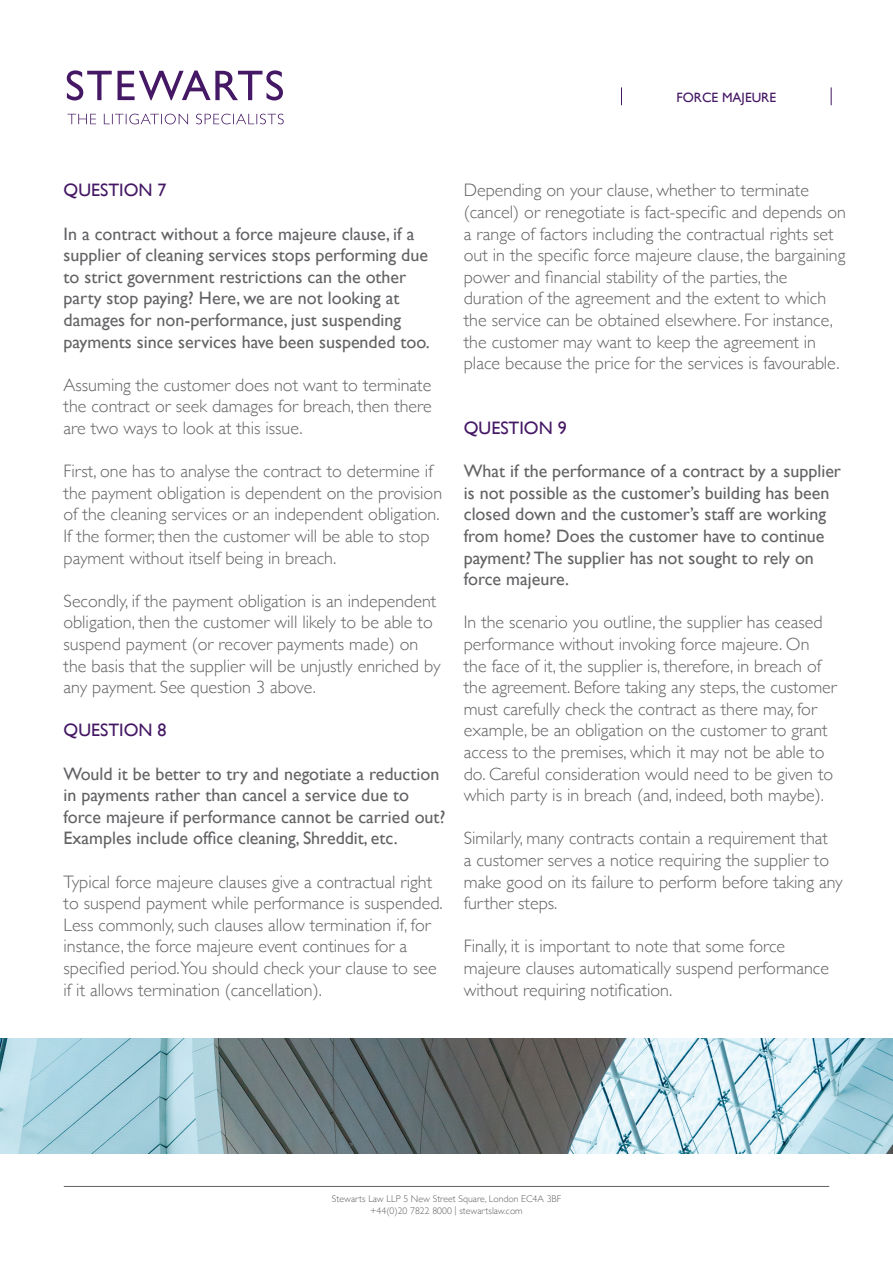
<style>
.page{position:relative;width:893px;height:1263px;background:#fff}
.page>*{position:absolute;margin:0;border:0;box-sizing:border-box;transform-origin:0 0}
.t1{font:300 18px/21.6px "Gill Sans";color:#636366}
.t2{font:18px/21.6px "Gill Sans";color:#636366}
.t3{font:18px "Gill Sans";color:#451865}
.t4{font:13.5px "Gill Sans";color:#451865}
.t5{font:300 9.75px/12px "Gill Sans";color:#636366;text-align:center}
</style>
<div class="page">
<hr style="left:64px;top:1186px;width:765px;height:1px;background:#636366">
<svg style="left:67px;top:114px;width:217px;height:10px"></svg>
<svg style="left:67px;top:70px;width:45px;height:30px"></svg>
<svg style="left:118px;top:70px;width:165px;height:30px"></svg>
<svg style="left:621px;top:87px;width:1px;height:18px"></svg>
<svg style="left:831px;top:87px;width:1px;height:18px"></svg>
<img style="left:0;top:1039px;width:893px;height:114px">
<p class="t4" style="left:676px;top:90px;width:101px">FORCE MAJEURE</p>
<p class="t3" style="left:64px;top:180px;width:105px">QUESTION 7</p>
<p class="t2" style="left:64px;top:222px;width:368px">In a contract without a force majeure clause, if a supplier of cleaning services stops performing due to strict government restrictions can the other party stop paying? Here, we are not looking at damages for non-performance, just suspending payments since services have been suspended too.</p>
<p class="t1" style="left:64px;top:373px;width:370px;text-align:justify">Assuming the customer does not want to terminate the contract or seek damages for breach, then there are two ways to look at this issue.</p>
<p class="t1" style="left:64px;top:460px;width:380px">First, one has to analyse the contract to determine if the payment obligation is dependent on the provision of the cleaning services or an independent obligation.<br>If the former, then the customer will be able to stop payment without itself being in breach.</p>
<p class="t1" style="left:64px;top:589px;width:378px">Secondly, if the payment obligation is an independent obligation, then the customer will likely to be able to suspend payment (or recover payments made) on the basis that the supplier will be unjustly enriched by any payment. See question 3 above.</p>
<p class="t3" style="left:64px;top:720px;width:105px">QUESTION 8</p>
<p class="t2" style="left:64px;top:762px;width:384px">Would it be better to try and negotiate a reduction in payments rather than cancel a service due to force majeure if performance cannot be carried out?<br>Examples include office cleaning, Shreddit, etc.</p>
<p class="t1" style="left:64px;top:870px;width:381px">Typical force majeure clauses give a contractual right to suspend payment while performance is suspended.<br>Less commonly, such clauses allow termination if, for instance, the force majeure event continues for a specified period.You should check your clause to see if it allows termination (cancellation).</p>
<p class="t1" style="left:464px;top:179px;width:384px">Depending on your clause, whether to terminate (cancel) or renegotiate is fact-specific and depends on a range of factors including the contractual rights set out in the specific force majeure clause, the bargaining power and financial stability of the parties, the duration of the agreement and the extent to which the service can be obtained elsewhere. For instance, the customer may want to keep the agreement in place because the price for the services is favourable.</p>
<p class="t3" style="left:464px;top:417px;width:105px">QUESTION 9</p>
<p class="t2" style="left:464px;top:460px;width:379px">What if the performance of a contract by a supplier is not possible as the customer’s building has been closed down and the customer’s staff are working from home? Does the customer have to continue payment? The supplier has not sought to rely on force majeure.</p>
<p class="t1" style="left:464px;top:611px;width:375px">In the scenario you outline, the supplier has ceased performance without invoking force majeure. On<br>the face of it, the supplier is, therefore, in breach of the agreement. Before taking any steps, the customer must carefully check the contract as there may, for example, be an obligation on the customer to grant access to the premises, which it may not be able to do. Careful consideration would need to be given to which party is in breach (and, indeed, both maybe).</p>
<p class="t1" style="left:464px;top:827px;width:380px">Similarly, many contracts contain a requirement that<br>a customer serves a notice requiring the supplier to make good on its failure to perform before taking any further steps.</p>
<p class="t1" style="left:464px;top:935px;width:367px">Finally, it is important to note that some force majeure clauses automatically suspend performance without requiring notification.</p>
<p class="t5" style="left:332px;top:1192px;width:231px">Stewarts Law LLP 5 New Street Square, London EC4A 3BF +44(0)20 7822 8000 | stewartslaw.com</p>
</div>
